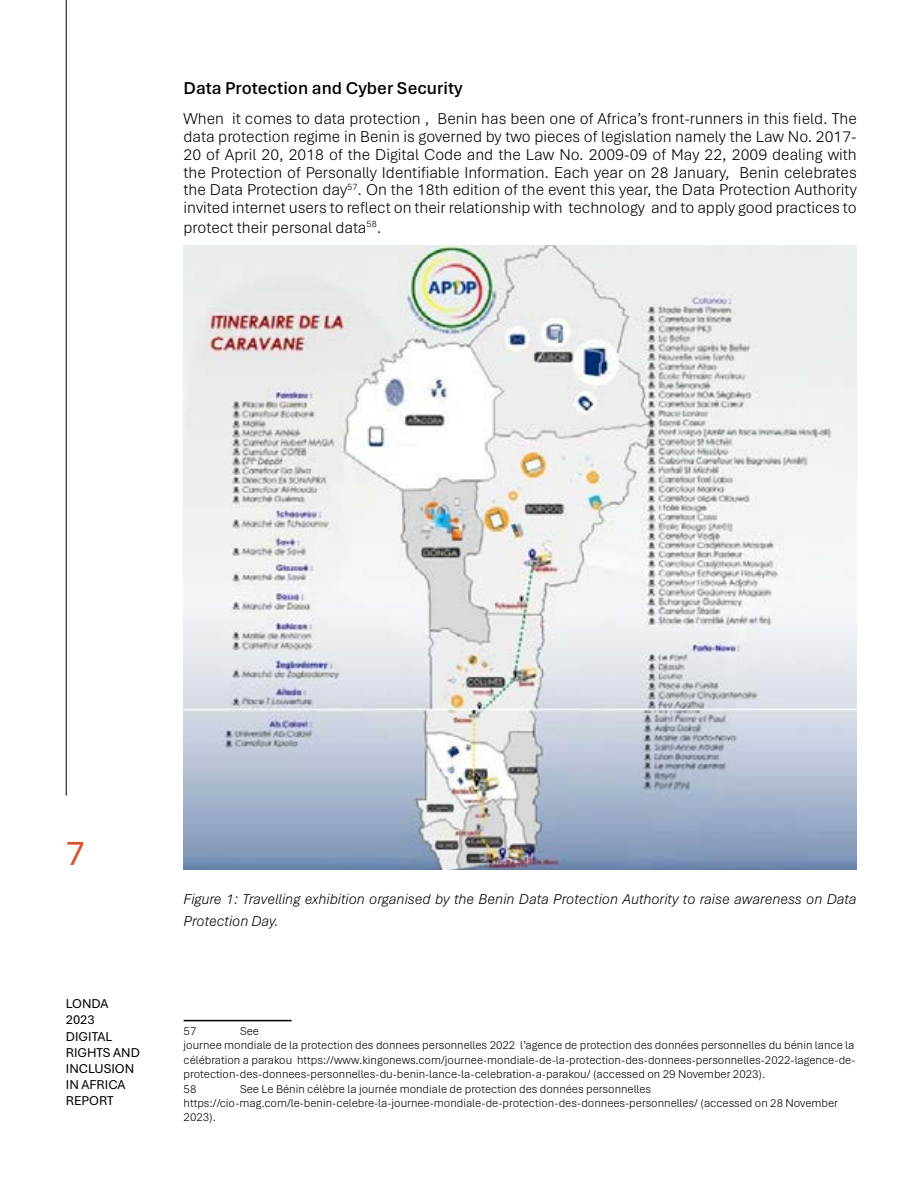
<style>
.page{position:relative;width:918px;height:1188px;background:#fff}
.page>*{position:absolute;margin:0;border:0;box-sizing:border-box;transform-origin:0 0}
.t1{font:36px "Aptos";color:#d7532e}
.t2{font:600 18px "Aptos";color:#000}
.t3{font:300 16.5px/17.9px "Aptos";color:#000;text-align:justify}
.t4{font:italic 300 15px/22.5px "Aptos";color:#000}
.t5{font:13.5px/16.2px "Aptos";color:#000}
.t6{font:300 12px/14.4px "Aptos";color:#000}
</style>
<div class="page">
<hr style="left:66px;top:0;width:1px;height:796px;background:#000">
<img style="left:184px;top:246px;width:673px;height:623px">
<hr style="left:184px;top:1020px;width:108px;height:1px;background:#000">
<h2 class="t2" style="left:184px;top:76px;width:281px">Data Protection and Cyber Security</h2>
<p class="t3" style="left:184px;top:109px;width:675px">When it comes to data protection , Benin has been one of Africa’s front-runners in this field. The data protection regime in Benin is governed by two pieces of legislation namely the Law No. 2017- 20 of April 20, 2018 of the Digital Code and the Law No. 2009-09 of May 22, 2009 dealing with the Protection of Personally Identifiable Information. Each year on 28 January, Benin celebrates the Data Protection day<sup>57</sup>. On the 18th edition of the event this year, the Data Protection Authority invited internet users to reflect on their relationship with technology and to apply good practices to</p>
<h3 class="t3" style="left:184px;top:218px;width:199px">protect their personal data<sup>58</sup>.</h3>
<h1 class="t1" style="left:66px;top:829px;width:21px">7</h1>
<p class="t5" style="left:66px;top:995px;width:76px">LONDA<br>2023<br>DIGITAL<br>RIGHTS AND<br>INCLUSION<br>IN AFRICA<br>REPORT</p>
<p class="t4" style="left:184px;top:887px;width:675px">Figure 1: Travelling exhibition organised by the Benin Data Protection Authority to raise awareness on Data<br>Protection Day.</p>
<p class="t6" style="left:184px;top:1023px;width:673px;text-indent:56px">See<br>journee mondiale de la protection des donnees personnelles 2022 l’agence de protection des données personnelles du bénin lance la célébration a parakou https://www.kingonews.com/journee-mondiale-de-la-protection-des-donnees-personnelles-2022-lagence-de&shy;protection-des-donnees-personnelles-du-benin-lance-la-celebration-a-parakou/ (accessed on 29 November 2023).<br>58</p>
<p class="t6" style="left:184px;top:1023px;width:14px">57</p>
<p class="t6" style="left:184px;top:1081px;width:656px;text-indent:56px">See Le Bénin célèbre la journée mondiale de protection des données personnelles https://cio-mag.com/le-benin-celebre-la-journee-mondiale-de-protection-des-donnees-personnelles/ (accessed on 28 November<br>2023).</p>
</div>
